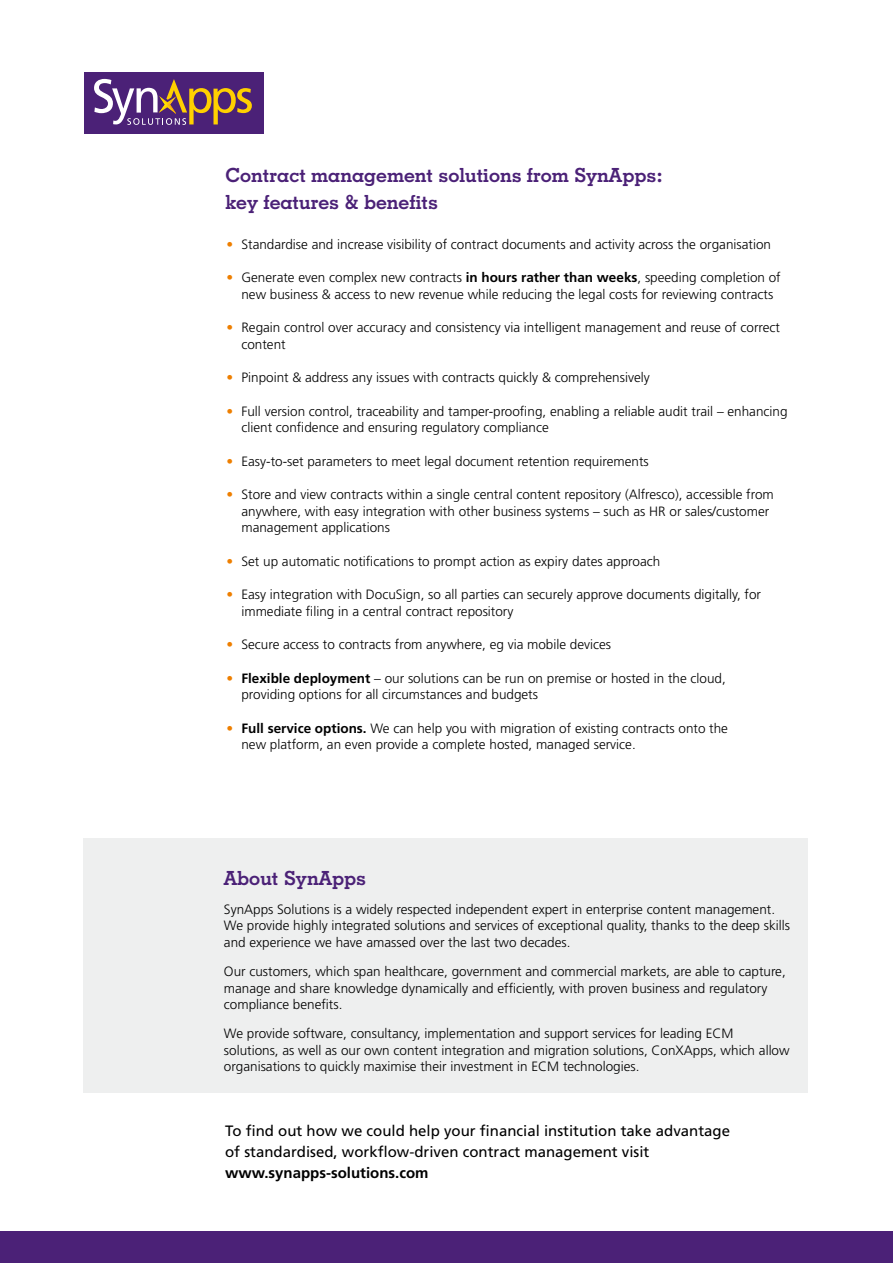
<style>
.page{position:relative;width:893px;height:1263px;background:#fff}
.page>*{position:absolute;margin:0;border:0;box-sizing:border-box;transform-origin:0 0}
.t1{font:700 19.5px/27px "Geometric Slab 703 BT";color:#4b2177}
.t2{font:15px/21px "Frutiger";color:#000}
.t3{font:700 15px "Frutiger";color:#000}
.t4{font:300 13.5px/16.5px "Frutiger";color:#000}
.s1{color:#ee7f00}
.s2{font-weight:700}
</style>
<div class="page">
<div style="left:84px;top:838px;width:724px;height:254px;background:#eeefef"></div>
<div style="left:0;top:1231px;width:893px;height:32px;background:#4b2177"></div>
<div style="left:84px;top:72px;width:180px;height:62px;background:#4b2177"></div>
<svg style="left:94px;top:79px;width:158px;height:46px"></svg>
<h1 class="t1" style="left:225px;top:161px;width:439px">Contract management solutions from SynApps: key features &amp; benefits</h1>
<p class="t4" style="left:226px;top:236px;width:546px"><span class="s1">•</span> Standardise and increase visibility of contract documents and activity across the organisation</p>
<p class="t4" style="left:226px;top:269px;width:556px;text-align:center"><span class="s1">•</span> Generate even complex new contracts <span class="s2">in hours rather than weeks</span>, speeding completion of new business &amp; access to new revenue while reducing the legal costs for reviewing contracts</p>
<p class="t4" style="left:241px;top:319px;width:540px;text-indent:-15px"><span class="s1">•</span> Regain control over accuracy and consistency via intelligent management and reuse of correct content</p>
<p class="t4" style="left:226px;top:369px;width:425px"><span class="s1">•</span> Pinpoint &amp; address any issues with contracts quickly &amp; comprehensively</p>
<p class="t4" style="left:241px;top:403px;width:548px;text-indent:-15px"><span class="s1">•</span> Full version control, traceability and tamper-proofing, enabling a reliable audit trail – enhancing client confidence and ensuring regulatory compliance</p>
<p class="t4" style="left:226px;top:453px;width:424px"><span class="s1">•</span> Easy-to-set parameters to meet legal document retention requirements</p>
<p class="t4" style="left:241px;top:486px;width:534px;text-indent:-15px"><span class="s1">•</span> Store and view contracts within a single central content repository (Alfresco), accessible from anywhere, with easy integration with other business systems – such as HR or sales/customer management applications</p>
<p class="t4" style="left:226px;top:553px;width:435px"><span class="s1">•</span> Set up automatic notifications to prompt action as expiry dates approach</p>
<p class="t4" style="left:241px;top:586px;width:521px;text-indent:-15px"><span class="s1">•</span> Easy integration with DocuSign, so all parties can securely approve documents digitally, for immediate filing in a central contract repository</p>
<p class="t4" style="left:226px;top:636px;width:386px"><span class="s1">•</span> Secure access to contracts from anywhere, eg via mobile devices</p>
<p class="t4" style="left:241px;top:670px;width:486px;text-indent:-15px"><span class="s1">•</span> <span class="s2">Flexible deployment</span> – our solutions can be run on premise or hosted in the cloud, providing options for all circumstances and budgets</p>
<p class="t4" style="left:241px;top:720px;width:488px;text-indent:-15px"><span class="s1">•</span> <span class="s2">Full service options.</span> We can help you with migration of existing contracts onto the new platform, an even provide a complete hosted, managed service.</p>
<h1 class="t1" style="left:224px;top:864px;width:144px">About SynApps</h1>
<p class="t4" style="left:224px;top:901px;width:568px">SynApps Solutions is a widely respected independent expert in enterprise content management.<br>We provide highly integrated solutions and services of exceptional quality, thanks to the deep skills and experience we have amassed over the last two decades.</p>
<p class="t4" style="left:224px;top:963px;width:563px">Our customers, which span healthcare, government and commercial markets, are able to capture, manage and share knowledge dynamically and efficiently, with proven business and regulatory compliance benefits.</p>
<p class="t4" style="left:224px;top:1025px;width:567px">We provide software, consultancy, implementation and support services for leading ECM solutions, as well as our own content integration and migration solutions, ConXApps, which allow organisations to quickly maximise their investment in ECM technologies.</p>
<p class="t2" style="left:225px;top:1120px;width:506px">To find out how we could help your financial institution take advantage of standardised, workflow-driven contract management visit</p>
<p class="t3" style="left:225px;top:1164px;width:205px">www.synapps-solutions.com</p>
</div>
